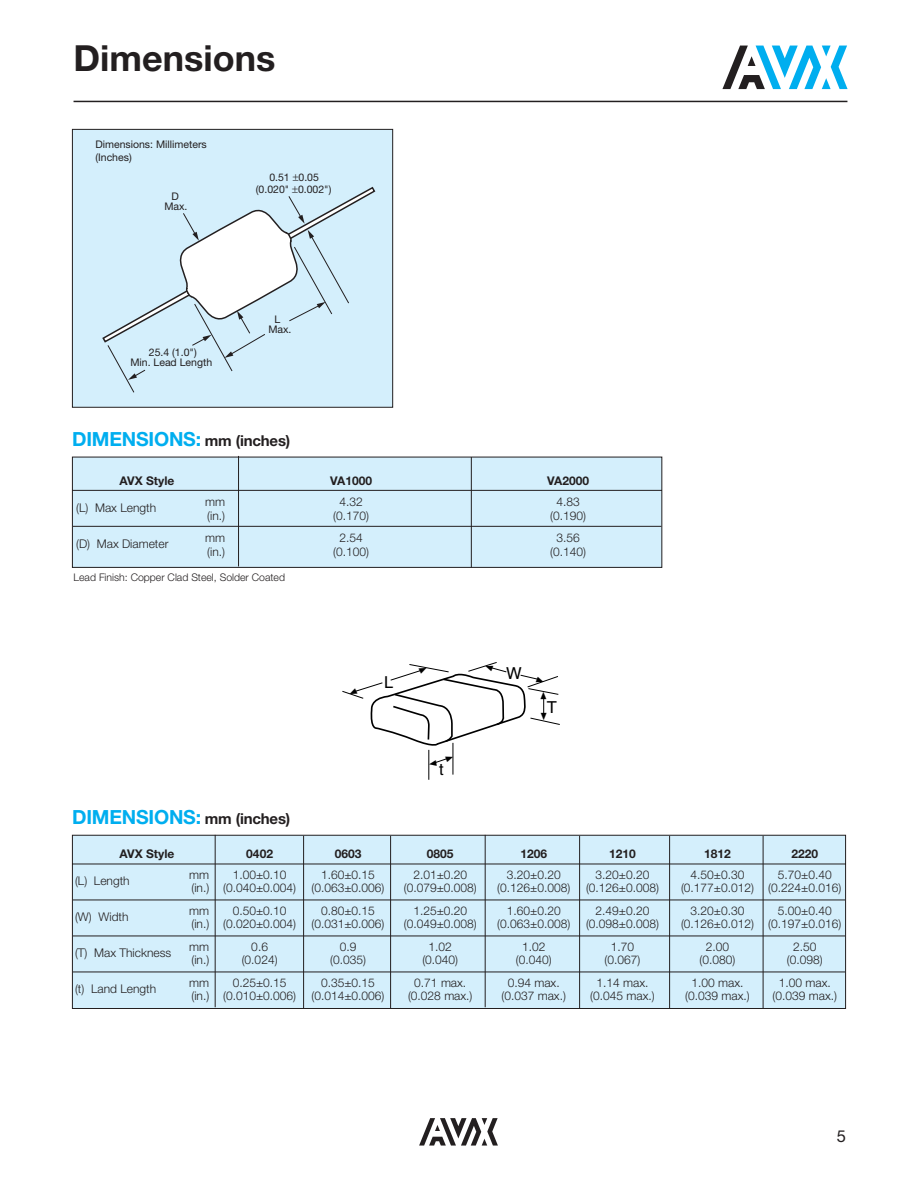
<style>
.page{position:relative;width:918px;height:1188px;background:#fff}
.page>*{position:absolute;margin:0;border:0;box-sizing:border-box;transform-origin:0 0}
.t1{font:700 36px "Helvetica Neue LT Std";color:#231f20}
.t2{font:700 19.5px "Helvetica Neue LT Std";letter-spacing:-.01em;color:#00aeef}
.t3{font:16.5px "Helvetica";color:#000}
.t4{font:16.5px "Helvetica Neue LT Std";color:#231f20}
.t5{font:300 12px "Helvetica Neue LT Std";color:#231f20}
.t6{font:700 12px "Helvetica Neue LT Std";color:#231f20}
.t7{font:10.5px/10.1px "Helvetica Neue";color:#231f20;text-align:center}
.t8{font:300 10.5px "Helvetica Neue LT Std";color:#231f20}
.t9{font:9.9px "Mathematical Pi Six";color:#000;scale:.8 1}
.s1{font-size:15px;color:#231f20}
</style>
<div class="page">
<svg style="left:419px;top:1118px;width:79px;height:28px"></svg>
<svg style="left:722px;top:46px;width:126px;height:43px"></svg>
<hr style="left:74px;top:101px;width:773px;height:1px;background:#231f20">
<hr style="left:428px;top:750px;width:1px;height:30px;background:#000">
<hr style="left:453px;top:743px;width:1px;height:32px;background:#000">
<div style="left:72px;top:129px;width:321px;height:278px;background:#d4effc"></div>
<div style="left:72px;top:129px;width:321px;height:279px;border:1px solid #231f20"></div>
<div style="left:72px;top:456px;width:591px;height:112px;background:#d4effc"></div>
<hr style="left:73px;top:526px;width:588px;height:1px;background:#231f20">
<hr style="left:238px;top:456px;width:1px;height:110px;background:#231f20">
<hr style="left:471px;top:457px;width:1px;height:111px;background:#231f20">
<div style="left:72px;top:834px;width:774px;height:175px;background:#d4effc"></div>
<hr style="left:73px;top:900px;width:772px;height:1px;background:#231f20">
<hr style="left:73px;top:936px;width:772px;height:1px;background:#231f20">
<hr style="left:73px;top:972px;width:772px;height:1px;background:#231f20">
<hr style="left:215px;top:835px;width:1px;height:172px;background:#231f20">
<hr style="left:303px;top:836px;width:1px;height:172px;background:#231f20">
<hr style="left:390px;top:836px;width:1px;height:172px;background:#231f20">
<hr style="left:485px;top:835px;width:1px;height:172px;background:#231f20">
<hr style="left:579px;top:836px;width:1px;height:172px;background:#231f20">
<hr style="left:669px;top:836px;width:1px;height:172px;background:#231f20">
<hr style="left:763px;top:836px;width:1px;height:172px;background:#231f20">
<svg style="left:102px;top:186px;width:274px;height:207px"></svg>
<svg style="left:342px;top:662px;width:218px;height:86px"></svg>
<svg style="left:429px;top:754px;width:25px;height:13px"></svg>
<h1 class="t1" style="left:74px;top:45px;width:203px">Dimensions</h1>
<p class="t7" style="left:95px;top:139px;width:113px;line-height:12.8px;text-align:left">Dimensions: Millimeters (Inches)</p>
<p class="t7" style="left:164px;top:192px;width:25px">D<br>Max.</p>
<p class="t7" style="left:130px;top:348px;width:83px;line-height:10.5px">25.4 (1.0")<br>Min. Lead Length</p>
<p class="t7" style="left:256px;top:172px;width:77px;line-height:12px">0.51 0.05 (0.020" 0.002")</p>
<p class="t7" style="left:268px;top:315px;width:25px">L<br>Max.</p>
<h2 class="t2" style="left:72px;top:432px;width:220px">DIMENSIONS: <span class="s1">mm (inches)</span></h2>
<p class="t6" style="left:120px;top:477px;width:56px">AVX Style</p>
<p class="t6" style="left:330px;top:477px;width:43px">VA1000</p>
<p class="t6" style="left:547px;top:477px;width:43px">VA2000</p>
<p class="t5" style="left:76px;top:504px;width:81px">(L) Max Length</p>
<p class="t5" style="left:205px;top:498px;width:21px">mm</p>
<p class="t5" style="left:339px;top:498px;width:25px">4.32</p>
<p class="t5" style="left:557px;top:498px;width:25px">4.83</p>
<p class="t5" style="left:207px;top:511px;width:19px">(in.)</p>
<p class="t5" style="left:333px;top:511px;width:37px">(0.170)</p>
<p class="t5" style="left:550px;top:511px;width:37px">(0.190)</p>
<p class="t5" style="left:76px;top:540px;width:94px">(D) Max Diameter</p>
<p class="t5" style="left:205px;top:534px;width:21px">mm</p>
<p class="t5" style="left:339px;top:534px;width:25px">2.54</p>
<p class="t5" style="left:557px;top:534px;width:25px">3.56</p>
<p class="t5" style="left:207px;top:547px;width:19px">(in.)</p>
<p class="t5" style="left:333px;top:547px;width:37px">(0.100)</p>
<p class="t5" style="left:550px;top:547px;width:37px">(0.140)</p>
<p class="t8" style="left:74px;top:574px;width:213px">Lead Finish: Copper Clad Steel, Solder Coated</p>
<h3 class="t3" style="left:384px;top:676px;width:11px">L</h3>
<h3 class="t3" style="left:439px;top:763px;width:6px">t</h3>
<h3 class="t3" style="left:506px;top:667px;width:17px">W</h3>
<p class="t9" style="left:547px;top:699px;width:10px;rotate:-180deg">-</p>
<h3 class="t3" style="left:547px;top:701px;width:12px">T</h3>
<p class="t9" style="left:540px;top:713px;width:10px">-</p>
<h2 class="t2" style="left:72px;top:811px;width:220px">DIMENSIONS: <span class="s1">mm (inches)</span></h2>
<p class="t6" style="left:120px;top:849px;width:56px">AVX Style</p>
<p class="t6" style="left:246px;top:849px;width:28px">0402</p>
<p class="t6" style="left:335px;top:849px;width:28px">0603</p>
<p class="t6" style="left:427px;top:849px;width:28px">0805</p>
<p class="t6" style="left:520px;top:849px;width:28px">1206</p>
<p class="t6" style="left:609px;top:849px;width:28px">1210</p>
<p class="t6" style="left:704px;top:849px;width:28px">1812</p>
<p class="t6" style="left:791px;top:849px;width:28px">2220</p>
<p class="t5" style="left:75px;top:876px;width:56px">(L) Length</p>
<p class="t5" style="left:189px;top:870px;width:21px">mm</p>
<p class="t5" style="left:233px;top:870px;width:55px">1.00±0.10</p>
<p class="t5" style="left:321px;top:870px;width:55px">1.60±0.15</p>
<p class="t5" style="left:413px;top:870px;width:55px">2.01±0.20</p>
<p class="t5" style="left:507px;top:870px;width:55px">3.20±0.20</p>
<p class="t5" style="left:596px;top:870px;width:55px">3.20±0.20</p>
<p class="t5" style="left:691px;top:870px;width:55px">4.50±0.30</p>
<p class="t5" style="left:778px;top:870px;width:55px">5.70±0.40</p>
<p class="t5" style="left:192px;top:884px;width:106px">(in.) (0.040±0.004)</p>
<p class="t5" style="left:312px;top:884px;width:75px">(0.063±0.006)</p>
<p class="t5" style="left:404px;top:884px;width:75px">(0.079±0.008)</p>
<p class="t5" style="left:497px;top:884px;width:75px">(0.126±0.008)</p>
<p class="t5" style="left:586px;top:884px;width:75px">(0.126±0.008)</p>
<p class="t5" style="left:681px;top:884px;width:162px">(0.177±0.012) (0.224±0.016)</p>
<p class="t5" style="left:75px;top:912px;width:55px">(W) Width</p>
<p class="t5" style="left:189px;top:906px;width:21px">mm</p>
<p class="t5" style="left:233px;top:906px;width:55px">0.50±0.10</p>
<p class="t5" style="left:321px;top:906px;width:55px">0.80±0.15</p>
<p class="t5" style="left:413px;top:906px;width:55px">1.25±0.20</p>
<p class="t5" style="left:507px;top:906px;width:55px">1.60±0.20</p>
<p class="t5" style="left:596px;top:906px;width:55px">2.49±0.20</p>
<p class="t5" style="left:691px;top:906px;width:55px">3.20±0.30</p>
<p class="t5" style="left:778px;top:906px;width:55px">5.00±0.40</p>
<p class="t5" style="left:192px;top:920px;width:106px">(in.) (0.020±0.004)</p>
<p class="t5" style="left:312px;top:920px;width:75px">(0.031±0.006)</p>
<p class="t5" style="left:404px;top:920px;width:75px">(0.049±0.008)</p>
<p class="t5" style="left:497px;top:920px;width:75px">(0.063±0.008)</p>
<p class="t5" style="left:586px;top:920px;width:75px">(0.098±0.008)</p>
<p class="t5" style="left:681px;top:920px;width:162px">(0.126±0.012) (0.197±0.016)</p>
<p class="t5" style="left:75px;top:948px;width:98px">(T) Max Thickness</p>
<p class="t5" style="left:189px;top:942px;width:21px">mm</p>
<p class="t5" style="left:251px;top:942px;width:18px">0.6</p>
<p class="t5" style="left:340px;top:942px;width:18px">0.9</p>
<p class="t5" style="left:429px;top:942px;width:25px">1.02</p>
<p class="t5" style="left:522px;top:942px;width:25px">1.02</p>
<p class="t5" style="left:611px;top:942px;width:25px">1.70</p>
<p class="t5" style="left:706px;top:942px;width:25px">2.00</p>
<p class="t5" style="left:793px;top:942px;width:25px">2.50</p>
<p class="t5" style="left:192px;top:956px;width:19px">(in.)</p>
<p class="t5" style="left:242px;top:956px;width:37px">(0.024)</p>
<p class="t5" style="left:330px;top:956px;width:37px">(0.035)</p>
<p class="t5" style="left:422px;top:956px;width:37px">(0.040)</p>
<p class="t5" style="left:516px;top:956px;width:37px">(0.040)</p>
<p class="t5" style="left:605px;top:956px;width:37px">(0.067)</p>
<p class="t5" style="left:700px;top:956px;width:37px">(0.080)</p>
<p class="t5" style="left:787px;top:956px;width:37px">(0.098)</p>
<p class="t5" style="left:75px;top:984px;width:83px">(t) Land Length</p>
<p class="t5" style="left:189px;top:978px;width:21px">mm</p>
<p class="t5" style="left:233px;top:978px;width:55px">0.25±0.15</p>
<p class="t5" style="left:321px;top:978px;width:55px">0.35±0.15</p>
<p class="t5" style="left:414px;top:978px;width:54px">0.71 max.</p>
<p class="t5" style="left:508px;top:978px;width:54px">0.94 max.</p>
<p class="t5" style="left:597px;top:978px;width:54px">1.14 max.</p>
<p class="t5" style="left:692px;top:978px;width:54px">1.00 max.</p>
<p class="t5" style="left:779px;top:978px;width:54px">1.00 max.</p>
<p class="t5" style="left:192px;top:992px;width:106px">(in.) (0.010±0.006)</p>
<p class="t5" style="left:312px;top:992px;width:75px">(0.014±0.006)</p>
<p class="t5" style="left:408px;top:992px;width:66px">(0.028 max.)</p>
<p class="t5" style="left:502px;top:992px;width:66px">(0.037 max.)</p>
<p class="t5" style="left:590px;top:992px;width:66px">(0.045 max.)</p>
<p class="t5" style="left:685px;top:992px;width:66px">(0.039 max.)</p>
<p class="t5" style="left:773px;top:992px;width:66px">(0.039 max.)</p>
<h3 class="t4" style="left:837px;top:1130px;width:11px">5</h3>
</div>
